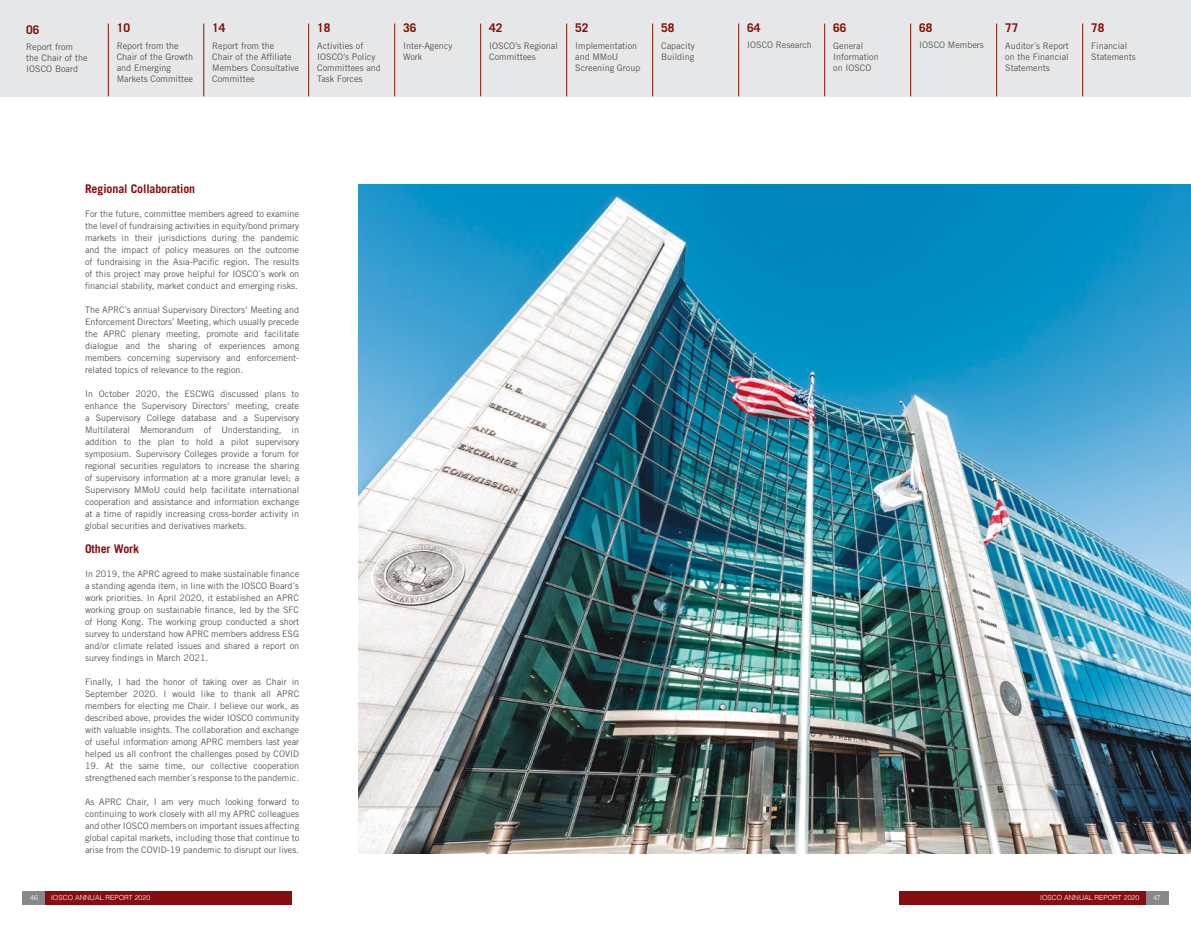
<style>
.page{position:relative;width:1191px;height:927px;background:#fff}
.page>*{position:absolute;margin:0;border:0;box-sizing:border-box;transform-origin:0 0}
.t1{font:700 12px "Trade Gothic LT Std";letter-spacing:-.01em;color:#860e13}
.t2{font:700 12px "Trade Gothic LT Std";color:#841001}
.t3{font:9px/12px "Trade Gothic LT Std";color:#58585a;text-align:justify}
.t4{font:9px/11px "Trade Gothic LT Std";color:#575756}
.t5{font:300 7px "Helvetica";color:#fff}
</style>
<div class="page">
<div style="left:0;top:0;width:1191px;height:96px;background:#e6e7e8"></div>
<hr style="left:108px;top:24px;width:1px;height:72px;background:#841001">
<hr style="left:204px;top:24px;width:1px;height:72px;background:#841001">
<hr style="left:308px;top:24px;width:1px;height:72px;background:#841001">
<hr style="left:394px;top:24px;width:1px;height:72px;background:#841001">
<hr style="left:480px;top:24px;width:1px;height:72px;background:#841001">
<hr style="left:566px;top:24px;width:1px;height:72px;background:#841001">
<hr style="left:652px;top:24px;width:1px;height:72px;background:#841001">
<hr style="left:738px;top:24px;width:1px;height:72px;background:#841001">
<hr style="left:824px;top:24px;width:1px;height:72px;background:#841001">
<hr style="left:910px;top:24px;width:1px;height:72px;background:#841001">
<hr style="left:996px;top:24px;width:1px;height:72px;background:#841001">
<hr style="left:1082px;top:24px;width:1px;height:72px;background:#841001">
<div style="left:23px;top:891px;width:269px;height:13px;background:#87888a"></div>
<div style="left:899px;top:891px;width:269px;height:13px;background:#87888a"></div>
<div style="left:45px;top:891px;width:247px;height:13px;background:#860e13"></div>
<div style="left:899px;top:891px;width:246px;height:13px;background:#860e13"></div>
<img style="left:358px;top:184px;width:833px;height:669px">
<h1 class="t2" style="left:26px;top:22px;width:15px">06</h1>
<p class="t4" style="left:26px;top:42px;width:63px">Report from the Chair of the<br>IOSCO Board</p>
<h1 class="t2" style="left:117px;top:21px;width:15px">10</h1>
<p class="t4" style="left:117px;top:40px;width:78px">Report from the<br>Chair of the Growth and Emerging<br>Markets Committee</p>
<h1 class="t2" style="left:212px;top:21px;width:15px">14</h1>
<p class="t4" style="left:212px;top:40px;width:88px">Report from the<br>Chair of the Affiliate<br>Members Consultative<br>Committee</p>
<h1 class="t2" style="left:317px;top:21px;width:15px">18</h1>
<p class="t4" style="left:317px;top:40px;width:65px">Activities of<br>IOSCO’s Policy<br>Committees and<br>Task Forces</p>
<h1 class="t2" style="left:403px;top:21px;width:15px">36</h1>
<p class="t4" style="left:403px;top:40px;width:51px">Inter-Agency<br>Work</p>
<h1 class="t2" style="left:489px;top:21px;width:15px">42</h1>
<p class="t4" style="left:489px;top:40px;width:70px">IOSCO’s Regional<br>Committees</p>
<h1 class="t2" style="left:575px;top:21px;width:15px">52</h1>
<p class="t4" style="left:575px;top:40px;width:67px">Implementation and MMoU<br>Screening Group</p>
<h1 class="t2" style="left:661px;top:21px;width:15px">58</h1>
<p class="t4" style="left:661px;top:40px;width:35px">Capacity<br>Building</p>
<h1 class="t1" style="left:85px;top:181px;width:112px">Regional Collaboration</h1>
<p class="t3" style="left:85px;top:208px;width:216px">For the future, committee members agreed to examine the level of fundraising activities in equity/bond primary markets in their jurisdictions during the pandemic and the impact of policy measures on the outcome of fundraising in the Asia-Pacific region. The results of this project may prove helpful for IOSCO´s work on financial stability, market conduct and emerging risks.</p>
<p class="t3" style="left:85px;top:304px;width:216px">The APRC’s annual Supervisory Directors’ Meeting and Enforcement Directors’ Meeting, which usually precede the APRC plenary meeting, promote and facilitate dialogue and the sharing of experiences among members concerning supervisory and enforcement&shy;related topics of relevance to the region.</p>
<p class="t3" style="left:85px;top:388px;width:216px">In October 2020, the ESCWG discussed plans to enhance the Supervisory Directors’ meeting, create a Supervisory College database and a Supervisory Multilateral Memorandum of Understanding, in addition to the plan to hold a pilot supervisory symposium. Supervisory Colleges provide a forum for regional securities regulators to increase the sharing of supervisory information at a more granular level; a Supervisory MMoU could help facilitate international cooperation and assistance and information exchange at a time of rapidly increasing cross-border activity in global securities and derivatives markets.</p>
<h1 class="t1" style="left:85px;top:541px;width:56px">Other Work</h1>
<p class="t3" style="left:85px;top:568px;width:216px">In 2019, the APRC agreed to make sustainable finance a standing agenda item, in line with the IOSCO Board´s work priorities. In April 2020, it established an APRC working group on sustainable finance, led by the SFC of Hong Kong. The working group conducted a short survey to understand how APRC members address ESG and/or climate related issues and shared a report on survey findings in March 2021.</p>
<p class="t3" style="left:85px;top:676px;width:216px">Finally, I had the honor of taking over as Chair in September 2020. I would like to thank all APRC members for electing me Chair. I believe our work, as described above, provides the wider IOSCO community with valuable insights. The collaboration and exchange of useful information among APRC members last year helped us all confront the challenges posed by COVID</p>
<p class="t3" style="left:85px;top:760px;width:216px">19. At the same time, our collective cooperation strengthened each member´s response to the pandemic.</p>
<p class="t3" style="left:85px;top:796px;width:216px">As APRC Chair, I am very much looking forward to continuing to work closely with all my APRC colleagues and other IOSCO members on important issues affecting global capital markets, including those that continue to arise from the COVID-19 pandemic to disrupt our lives.</p>
<h1 class="t2" style="left:747px;top:21px;width:15px">64</h1>
<p class="t4" style="left:747px;top:39px;width:66px">IOSCO Research</p>
<h1 class="t2" style="left:833px;top:21px;width:15px">66</h1>
<p class="t4" style="left:833px;top:40px;width:47px">General<br>Information on IOSCO</p>
<h1 class="t2" style="left:919px;top:21px;width:15px">68</h1>
<p class="t4" style="left:919px;top:39px;width:66px">IOSCO Members</p>
<h1 class="t2" style="left:1005px;top:21px;width:15px">77</h1>
<p class="t4" style="left:1005px;top:40px;width:65px;text-align:justify">Auditor´s Report on the Financial Statements</p>
<h1 class="t2" style="left:1091px;top:21px;width:15px">78</h1>
<p class="t4" style="left:1091px;top:40px;width:46px">Financial<br>Statements</p>
<p class="t5" style="left:30px;top:892px;width:9px">46</p>
<p class="t5" style="left:51px;top:892px;width:101px">IOSCO ANNUAL REPORT 2020</p>
<p class="t5" style="left:1040px;top:892px;width:101px">IOSCO ANNUAL REPORT 2020</p>
<p class="t5" style="left:1153px;top:892px;width:9px">47</p>
</div>
